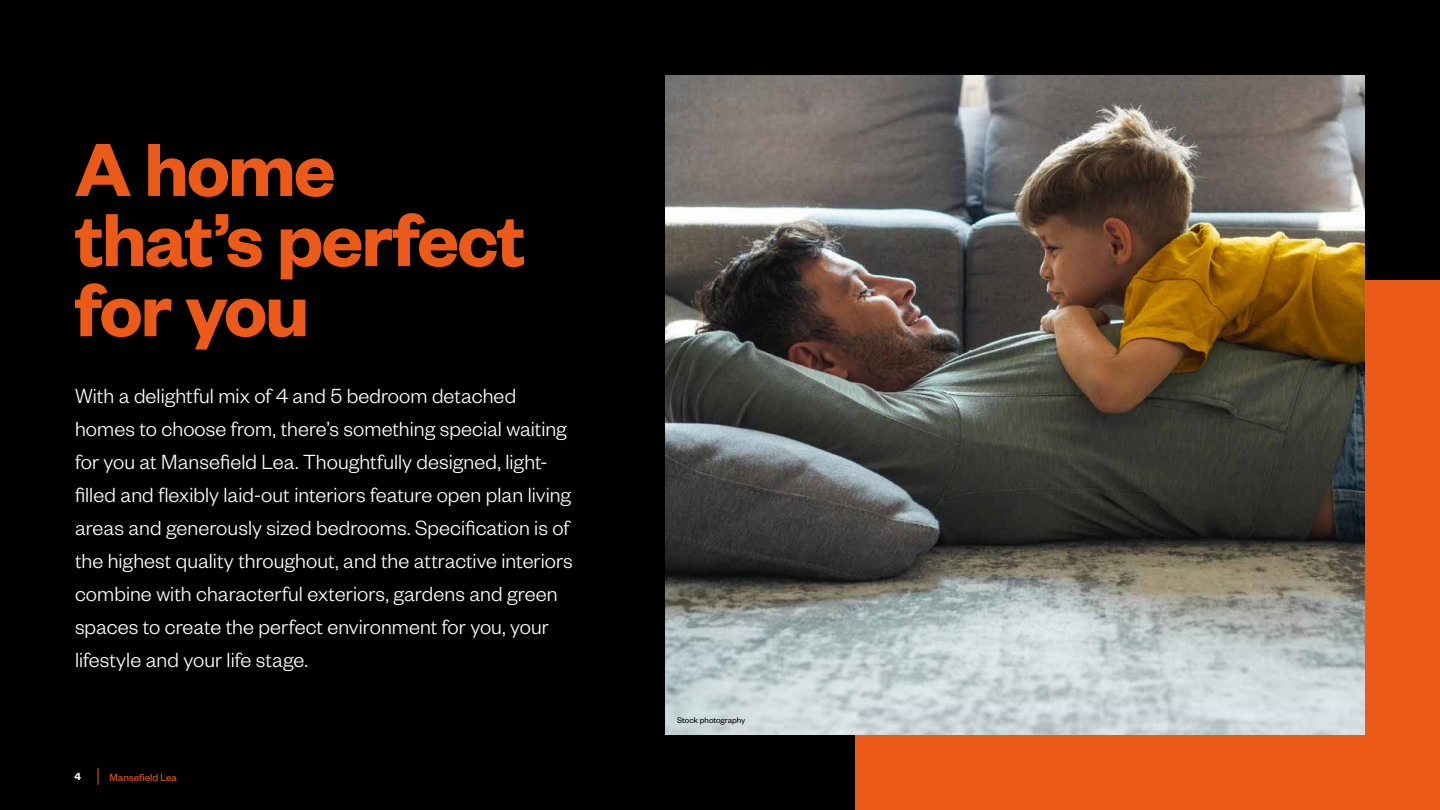
<style>
.page{position:relative;width:1440px;height:810px;background:#000}
.page>*{position:absolute;margin:0;border:0;box-sizing:border-box;transform-origin:0 0}
.t1{font:82.5px/70.1px "Founders Grotesk Sm Bd";letter-spacing:-.02em;color:#eb5a19}
.t2{font:300 22.5px/33px "Founders Grotesk";color:#fff}
.t3{font:11.25px "Founders Grotesk";color:#eb5a19}
.t4{font:11.25px "Founders Grotesk Sm Bd";color:#fff}
.t5{font:9px "Founders Grotesk";color:#000}
</style>
<div class="page">
<svg style="left:98px;top:768px;width:1px;height:17px"></svg>
<div style="left:855px;top:280px;width:585px;height:530px;background:#eb5a19"></div>
<img style="left:665px;top:75px;width:700px;height:660px">
<p class="t1" style="left:75px;top:130px;width:452px">A home that’s perfect for you</p>
<p class="t2" style="left:75px;top:378px;width:499px">With a delightful mix of 4 and 5 bedroom detached homes to choose from, there’s something special waiting for you at Mansefield Lea. Thoughtfully designed, light&shy;filled and flexibly laid-out interiors feature open plan living areas and generously sized bedrooms. Specification is of the highest quality throughout, and the attractive interiors combine with characterful exteriors, gardens and green spaces to create the perfect environment for you, your lifestyle and your life stage.</p>
<p class="t4" style="left:74px;top:770px;width:8px">4</p>
<p class="t3" style="left:110px;top:770px;width:69px">Mansefield Lea</p>
<p class="t5" style="left:677px;top:715px;width:70px">Stock photography</p>
</div>
